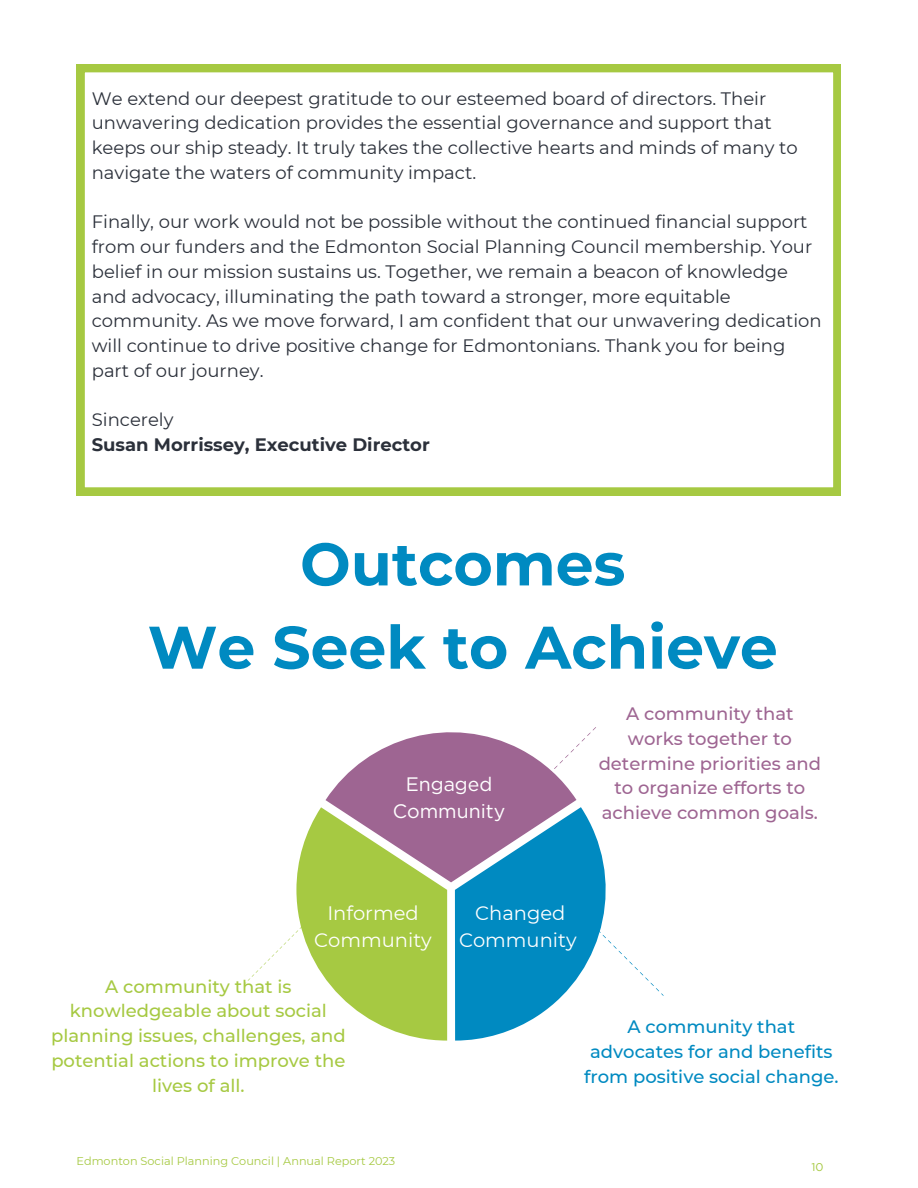
<style>
.page{position:relative;width:918px;height:1188px;background:#fff}
.page>*{position:absolute;margin:0;border:0;box-sizing:border-box;transform-origin:0 0}
.t1{font:700 60px/83.2px "Montserrat";color:#008ac1;text-align:center}
.t2{font:19.5px/27px "Montserrat";color:#fff;text-align:center}
.t3{font:19.5px/27px "Gotham";color:#fff;text-align:center}
.t4{font:18px/24.8px "Montserrat";color:#2b303a}
.t5{font:500 18px/24.8px "Montserrat";color:#a6c942;text-align:center}
.t6{font:500 18px/24.8px "Montserrat";color:#9e6592;text-align:center}
.t7{font:500 18px/24.8px "Montserrat";color:#008ac1;text-align:center}
.t8{font:700 18px/24.8px "Montserrat";color:#2b303a}
.t9{font:11.25px "Montserrat";color:#a6c942}
.t10{font:11.25px "Gotham";color:#a6c942}
.s1{font-weight:400}
</style>
<div class="page">
<svg style="left:77px;top:64px;width:764px;height:431px"></svg>
<svg style="left:447px;top:823px;width:159px;height:218px;fill:#008ac1"></svg>
<svg style="left:325px;top:732px;width:260px;height:184px;fill:#9e6592"></svg>
<svg style="left:571px;top:903px;width:93px;height:93px"></svg>
<svg style="left:500px;top:727px;width:96px;height:96px"></svg>
<svg style="left:244px;top:807px;width:203px;height:234px"></svg>
<h3 class="t4" style="left:92px;top:86px;width:708px">We extend our deepest gratitude to our esteemed board of directors. Their unwavering dedication provides the essential governance and support that keeps our ship steady. It truly takes the collective hearts and minds of many to navigate the waters of community impact.</h3>
<h3 class="t4" style="left:92px;top:209px;width:731px">Finally, our work would not be possible without the continued financial support from our funders and the Edmonton Social Planning Council membership. Your belief in our mission sustains us. Together, we remain a beacon of knowledge and advocacy, illuminating the path toward a stronger, more equitable community. As we move forward, I am confident that our unwavering dedication will continue to drive positive change for Edmontonians. Thank you for being part of our journey.</h3>
<h3 class="t8" style="left:92px;top:407px;width:340px"><span class="s1">Sincerely<br></span>Susan Morrissey, Executive Director</h3>
<h1 class="t1" style="left:148px;top:522px;width:632px">Outcomes<br>We Seek to Achieve</h1>
<p class="t3" style="left:393px;top:772px;width:114px">Engaged<br>Community</p>
<p class="t6" style="left:599px;top:701px;width:224px">A community that works together to determine priorities and to organize efforts to achieve common goals.</p>
<p class="t2" style="left:314px;top:899px;width:119px">Informed<br>Community</p>
<h3 class="t2" style="left:459px;top:899px;width:119px">Changed<br>Community</h3>
<h3 class="t5" style="left:51px;top:974px;width:296px">A community that is knowledgeable about social planning issues, challenges, and potential actions to improve the lives of all.</h3>
<h2 class="t9" style="left:76px;top:1154px;width:320px">Edmonton Social Planning Council | Annual Report 2023</h2>
<h3 class="t7" style="left:584px;top:1015px;width:256px">A community that advocates for and benefits from positive social change.</h3>
<p class="t10" style="left:811px;top:1162px;width:14px">10</p>
</div>
